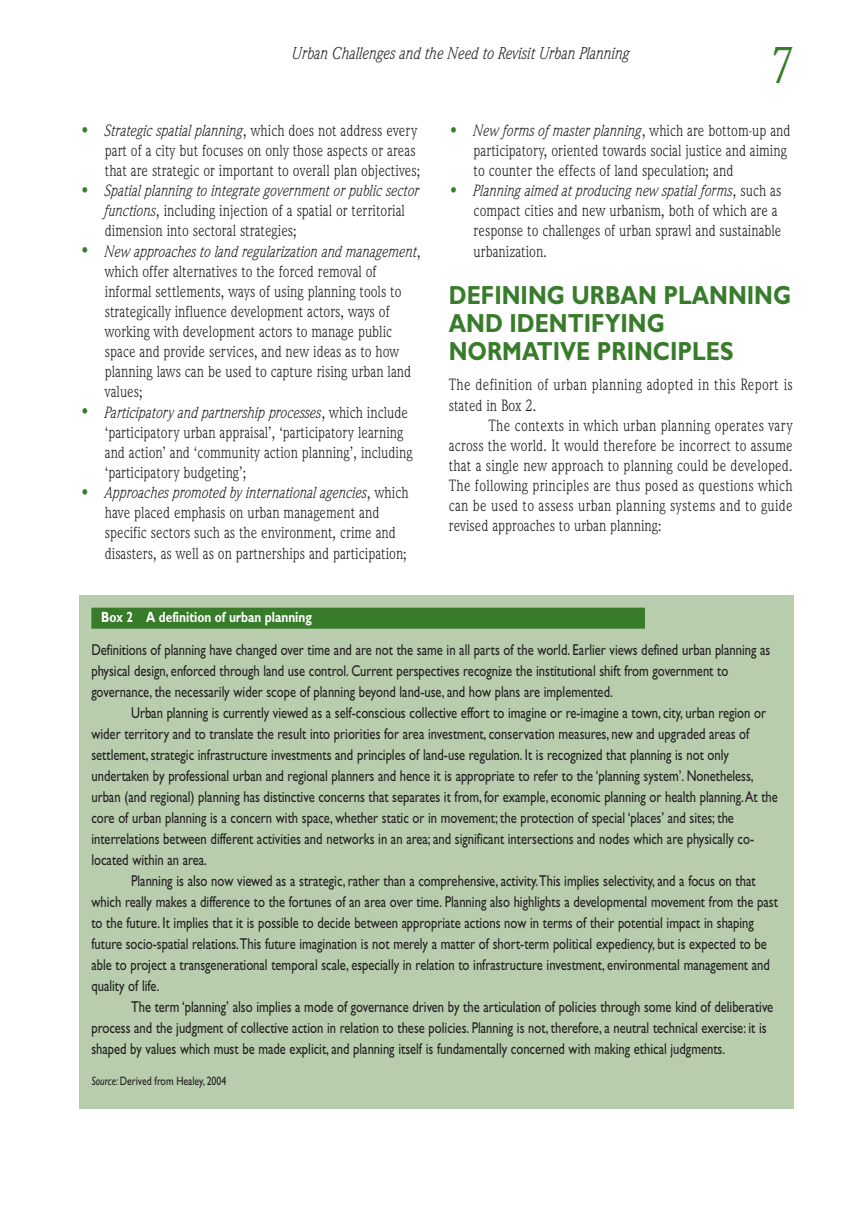
<style>
.page{position:relative;width:853px;height:1206px;background:#fff}
.page>*{position:absolute;margin:0;border:0;box-sizing:border-box;transform-origin:0 0}
.t1{font:52.5px "Weidemann IT Cby BT";color:#387c2b;scale:.85 1}
.t2{font:700 26.25px/28px "Gill Sans";color:#387c2b;scale:.85 1}
.t3{font:italic 17.5px "Weidemann IT Cby BT";color:#231f20;scale:.85 1}
.t4{font:16.62px/20.1px "Weidemann IT Cby BT";color:#231f20;scale:.85 1}
.t5{font:16.62px/20.1px "Weidemann IT Cby BT";letter-spacing:.02em;color:#231f20;scale:.85 1}
.t6{font:15.75px/21px "Gill Sans";color:#231f20;scale:.8 1}
.t7{font:700 14.88px "Gill Sans";color:#fff;scale:.8 1}
.t8{font:12.25px "Gill Sans";color:#231f20;scale:.8 1}
.s1{font-size:19.25px;color:#387c2b}
.s2{font-style:italic}
</style>
<div class="page">
<div style="left:79px;top:595px;width:715px;height:514px;background:#b7cdad"></div>
<p class="t3" style="left:292px;top:47px;width:399px">Urban Challenges and the Need to Revisit Urban Planning</p>
<h1 class="t1" style="left:770px;top:46px;width:29px">7</h1>
<p class="t4" style="left:105px;top:122px;width:373px;text-indent:-25px"><span class="s1">•</span> <span class="s2">Strategic spatial planning</span>, which does not address every part of a city but focuses on only those aspects or areas that are strategic or important to overall plan objectives;</p>
<p class="t4" style="left:105px;top:182px;width:372px;text-indent:-25px"><span class="s1">•</span> <span class="s2">Spatial planning to integrate government or public sector functions</span>, including injection of a spatial or territorial dimension into sectoral strategies;</p>
<p class="t4" style="left:105px;top:242px;width:373px;text-indent:-25px"><span class="s1">•</span> <span class="s2">New approaches to land regularization and management</span>, which offer alternatives to the forced removal of informal settlements, ways of using planning tools to strategically influence development actors, ways of working with development actors to manage public space and provide services, and new ideas as to how planning laws can be used to capture rising urban land values;</p>
<p class="t4" style="left:105px;top:403px;width:364px;text-indent:-25px"><span class="s1">•</span> <span class="s2">Participatory and partnership processes</span>, which include ‘participatory urban appraisal’, ‘participatory learning and action’ and ‘community action planning’, including ‘participatory budgeting’;</p>
<p class="t4" style="left:105px;top:484px;width:359px;text-indent:-25px"><span class="s1">•</span> <span class="s2">Approaches promoted by international agencies</span>, which have placed emphasis on urban management and specific sectors such as the environment, crime and disasters, as well as on partnerships and participation;</p>
<p class="t4" style="left:473px;top:122px;width:374px;text-indent:-25px"><span class="s1">•</span> <span class="s2">New forms of master planning</span>, which are bottom-up and participatory, oriented towards social justice and aiming to counter the effects of land speculation; and</p>
<p class="t4" style="left:473px;top:182px;width:364px;text-indent:-25px"><span class="s1">•</span> <span class="s2">Planning aimed at producing new spatial forms</span>, such as compact cities and new urbanism, both of which are a response to challenges of urban sprawl and sustainable urbanization.</p>
<h2 class="t2" style="left:449px;top:284px;width:404px">DEFINING URBAN PLANNING<br>AND IDENTIFYING<br>NORMATIVE PRINCIPLES</h2>
<p class="t5" style="left:449px;top:376px;width:406px">The definition of urban planning adopted in this Report is stated in Box 2.</p>
<p class="t4" style="left:449px;top:417px;width:406px;text-align:justify;text-indent:40px">The contexts in which urban planning operates vary across the world. It would therefore be incorrect to assume that a single new approach to planning could be developed.<br>The following principles are thus posed as questions which can be used to assess urban planning systems and to guide revised approaches to urban planning:</p>
<p class="t7" style="left:101px;top:612px;width:265px">Box 2 A definition of urban planning</p>
<p class="t6" style="left:91px;top:641px;width:850px">Definitions of planning have changed over time and are not the same in all parts of the world. Earlier views defined urban planning as physical design, enforced through land use control. Current perspectives recognize the institutional shift from government to governance, the necessarily wider scope of planning beyond land-use, and how plans are implemented.</p>
<p class="t6" style="left:91px;top:704px;width:859px;text-indent:40px">Urban planning is currently viewed as a self-conscious collective effort to imagine or re-imagine a town, city, urban region or wider territory and to translate the result into priorities for area investment, conservation measures, new and upgraded areas of settlement, strategic infrastructure investments and principles of land-use regulation. It is recognized that planning is not only undertaken by professional urban and regional planners and hence it is appropriate to refer to the ‘planning system’. Nonetheless, urban (and regional) planning has distinctive concerns that separates it from, for example, economic planning or health planning.At the core of urban planning is a concern with space, whether static or in movement; the protection of special ‘places’ and sites; the interrelations between different activities and networks in an area; and significant intersections and nodes which are physically co&shy;located within an area.</p>
<p class="t6" style="left:91px;top:872px;width:859px;text-indent:40px">Planning is also now viewed as a strategic, rather than a comprehensive, activity.This implies selectivity, and a focus on that which really makes a difference to the fortunes of an area over time. Planning also highlights a developmental movement from the past to the future. It implies that it is possible to decide between appropriate actions now in terms of their potential impact in shaping future socio-spatial relations.This future imagination is not merely a matter of short-term political expediency, but is expected to be able to project a transgenerational temporal scale, especially in relation to infrastructure investment, environmental management and quality of life.</p>
<p class="t6" style="left:91px;top:998px;width:854px;text-indent:40px">The term ‘planning’ also implies a mode of governance driven by the articulation of policies through some kind of deliberative process and the judgment of collective action in relation to these policies. Planning is not, therefore, a neutral technical exercise: it is shaped by values which must be made explicit, and planning itself is fundamentally concerned with making ethical judgments.</p>
<p class="t8" style="left:91px;top:1076px;width:170px"><span class="s2">Source:</span> Derived from Healey, 2004</p>
</div>
